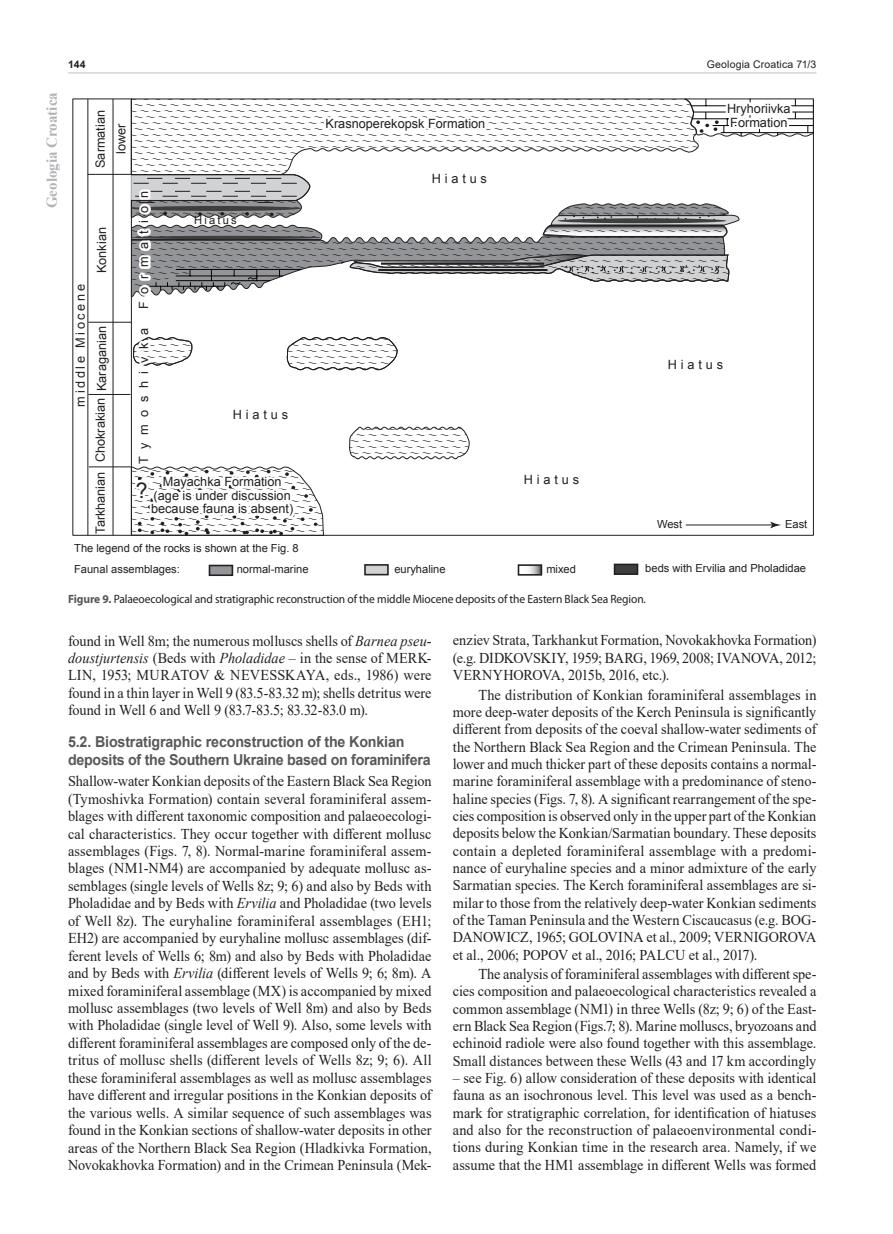
<style>
.page{position:relative;width:893px;height:1234px;background:#fff}
.page>*{position:absolute;margin:0;border:0;box-sizing:border-box;transform-origin:0 0}
.t1{font:21.3px "Arial";color:#231f20}
.t2{font:15px/17.4px "Times New Roman";color:#231f20;text-align:justify;scale:.95 1}
.t3{font:700 15px/17.4px "Arial";letter-spacing:-.02em;color:#57585a;scale:.95 1}
.t4{font:700 15px "Times New Roman";color:#b2b3b7}
.t5{font:12.75px/13.5px "Arial";color:#231f20;text-align:center}
.t6{font:12.75px/20.1px "Arial";letter-spacing:.2em;color:#231f20}
.t7{font:12.75px "Arial";letter-spacing:.6em;color:#231f20}
.t8{font:12px "Myriad Pro";letter-spacing:-.01em;color:#231f20;scale:.96 1}
.t9{font:11.1px "Arial";color:#231f20}
.t10{font:10.5px "Arial";letter-spacing:.015em;color:#231f20}
.t11{font:700 10.5px "Arial";color:#231f20}
.s1{font-weight:700;color:#57585a}
.s2{font-style:italic}
</style>
<div class="page">
<hr style="left:68px;top:72px;width:748px;height:1px;background:#c7c8ca">
<svg style="left:72px;top:98px;width:742px;height:438px"></svg>
<svg style="left:684px;top:98px;width:130px;height:42px"></svg>
<svg style="left:322px;top:110px;width:167px;height:31px"></svg>
<svg style="left:128px;top:174px;width:612px;height:362px"></svg>
<div style="left:209px;top:565px;width:23px;height:10px;background:#939598"></div>
<div style="left:209px;top:564px;width:24px;height:12px;border:2px solid #231f20"></div>
<div style="left:365px;top:564px;width:23px;height:10px;background:#d1d2d4"></div>
<div style="left:364px;top:564px;width:25px;height:11px;border:2px solid #231f20"></div>
<div style="left:615px;top:564px;width:22px;height:10px;background:#3e3e3f"></div>
<div style="left:614px;top:563px;width:24px;height:12px;border:2px solid #231f20"></div>
<svg style="left:528px;top:567px;width:11px;height:5px"></svg>
<div style="left:518px;top:564px;width:24px;height:11px;border:2px solid #231f20"></div>
<p class="t11" style="left:68px;top:57px;width:19px">144</p>
<p class="t10" style="left:707px;top:57px;width:111px">Geologia Croatica 71/3</p>
<p class="t4" style="left:41px;top:208px;width:118px;rotate:-90deg">Geologia Croatica</p>
<p class="t5" style="left:90px;top:168px;width:59px;line-height:20.7px;rotate:-90deg">Sarmatian lower</p>
<p class="t7" style="left:135px;top:309px;width:120px;rotate:-90deg">Formation</p>
<p class="t9" style="left:194px;top:213px;width:44px">Hiatus</p>
<p class="t5" style="left:95px;top:273px;width:47px;rotate:-90deg">Konkian</p>
<p class="t6" style="left:70px;top:462px;width:179px;text-indent:56px;rotate:-90deg">middle Miocene<br>Chokrakian</p>
<p class="t5" style="left:94px;top:533px;width:64px;rotate:-90deg">Tarkhanian</p>
<p class="t5" style="left:151px;top:475px;width:144px">Mayachka Formation (age is under discussion because fauna is absent)</p>
<p class="t5" style="left:95px;top:391px;width:67px;rotate:-90deg">Karaganian</p>
<p class="t7" style="left:135px;top:464px;width:137px;rotate:-90deg">Tymoshivka</p>
<p class="t5" style="left:233px;top:407px;width:57px">Hiatus</p>
<h1 class="t1" style="left:136px;top:476px;width:13px">?</h1>
<p class="t5" style="left:727px;top:102px;width:65px">Hryhoriivka</p>
<p class="t5" style="left:326px;top:117px;width:161px">Krasnoperekopsk Formation</p>
<p class="t5" style="left:730px;top:115px;width:59px">Formation</p>
<p class="t5" style="left:432px;top:172px;width:57px">Hiatus</p>
<p class="t5" style="left:524px;top:473px;width:57px">Hiatus</p>
<p class="t5" style="left:668px;top:357px;width:57px">Hiatus</p>
<p class="t9" style="left:657px;top:516px;width:27px">West</p>
<p class="t9" style="left:785px;top:516px;width:24px">East</p>
<p class="t9" style="left:74px;top:540px;width:226px">The legend of the rocks is shown at the Fig. 8</p>
<p class="t8" style="left:68px;top:591px;width:603px"><span class="s1">Figure 9.</span> Palaeoecological and stratigraphic reconstruction of the middle Miocene deposits of the Eastern Black Sea Region.</p>
<p class="t9" style="left:74px;top:561px;width:107px">Faunal assemblages:</p>
<p class="t9" style="left:237px;top:561px;width:73px">normal-marine</p>
<p class="t9" style="left:394px;top:561px;width:53px">euryhaline</p>
<p class="t9" style="left:546px;top:561px;width:31px">mixed</p>
<p class="t9" style="left:645px;top:560px;width:162px">beds with Ervilia and Pholadidae</p>
<p class="t2" style="left:68px;top:631px;width:384px">found in Well 8m; the numerous molluscs shells of <span class="s2">Barnea pseu&shy;doustjurtensis</span> (Beds with <span class="s2">Pholadidae</span> – in the sense of MERK-LIN, 1953; MURATOV &amp; NEVESSKAYA, eds., 1986) were found in a thin layer in Well 9 (83.5-83.32 m); shells detritus were found in Well 6 and Well 9 (83.7-83.5; 83.32-83.0 m).</p>
<p class="t3" style="left:68px;top:733px;width:383px">5.2. Biostratigraphic reconstruction of the Konkian deposits of the Southern Ukraine based on foraminifera</p>
<p class="t2" style="left:68px;top:771px;width:384px">Shallow-water Konkian deposits of the Eastern Black Sea Region (Tymoshivka Formation) contain several foraminiferal assem&shy;blages with different taxonomic composition and palaeoecologi&shy;cal characteristics. They occur together with different mollusc assemblages (Figs. 7, 8). Normal-marine foraminiferal assem&shy;blages (NM1-NM4) are accompanied by adequate mollusc as&shy;semblages (single levels of Wells 8z; 9; 6) and also by Beds with Pholadidae and by Beds with <span class="s2">Ervilia</span> and Pholadidae (two levels of Well 8z). The euryhaline foraminiferal assemblages (EH1; EH2) are accompanied by euryhaline mollusc assemblages (dif&shy;ferent levels of Wells 6; 8m) and also by Beds with Pholadidae and by Beds with <span class="s2">Ervilia</span> (different levels of Wells 9; 6; 8m). A mixed foraminiferal assemblage (MX) is accompanied by mixed mollusc assemblages (two levels of Well 8m) and also by Beds with Pholadidae (single level of Well 9). Also, some levels with different foraminiferal assemblages are composed only of the de&shy;tritus of mollusc shells (different levels of Wells 8z; 9; 6). All these foraminiferal assemblages as well as mollusc assemblages have different and irregular positions in the Konkian deposits of the various wells. A similar sequence of such assemblages was found in the Konkian sections of shallow-water deposits in other areas of the Northern Black Sea Region (Hladkivka Formation, Novokakhovka Formation) and in the Crimean Peninsula (Mek-</p>
<p class="t2" style="left:453px;top:631px;width:384px">enziev Strata, Tarkhankut Formation, Novokakhovka Formation) (e.g. DIDKOVSKIY, 1959; BARG, 1969, 2008; IVANOVA, 2012; VERNYHOROVA, 2015b, 2016, etc.).</p>
<p class="t2" style="left:453px;top:685px;width:384px;text-indent:26px">The distribution of Konkian foraminiferal assemblages in more deep-water deposits of the Kerch Peninsula is significantly different from deposits of the coeval shallow-water sediments of the Northern Black Sea Region and the Crimean Peninsula. The lower and much thicker part of these deposits contains a normal&shy;marine foraminiferal assemblage with a predominance of steno&shy;haline species (Figs. 7, 8). A significant rearrangement of the spe&shy;cies composition is observed only in the upper part of the Konkian deposits below the Konkian/Sarmatian boundary. These deposits contain a depleted foraminiferal assemblage with a predomi&shy;nance of euryhaline species and a minor admixture of the early Sarmatian species. The Kerch foraminiferal assemblages are si&shy;milar to those from the relatively deep-water Konkian sediments of the Taman Peninsula and the Western Ciscaucasus (e.g. BOG-DANOWICZ, 1965; GOLOVINA et al., 2009; VERNIGOROVA et al., 2006; POPOV et al., 2016; PALCU et al., 2017).</p>
<p class="t2" style="left:453px;top:964px;width:384px;text-indent:26px">The analysis of foraminiferal assemblages with different spe&shy;cies composition and palaeoecological characteristics revealed a common assemblage (NM1) in three Wells (8z; 9; 6) of the East&shy;ern Black Sea Region (Figs.7; 8). Marine molluscs, bryozoans and echinoid radiole were also found together with this assemblage.<br>Small distances between these Wells (43 and 17 km accordingly</p>
<p class="t2" style="left:453px;top:1068px;width:384px">– see Fig. 6) allow consideration of these deposits with identical fauna as an isochronous level. This level was used as a bench&shy;mark for stratigraphic correlation, for identification of hiatuses and also for the reconstruction of palaeoenvironmental condi&shy;tions during Konkian time in the research area. Namely, if we assume that the HM1 assemblage in different Wells was formed</p>
</div>
